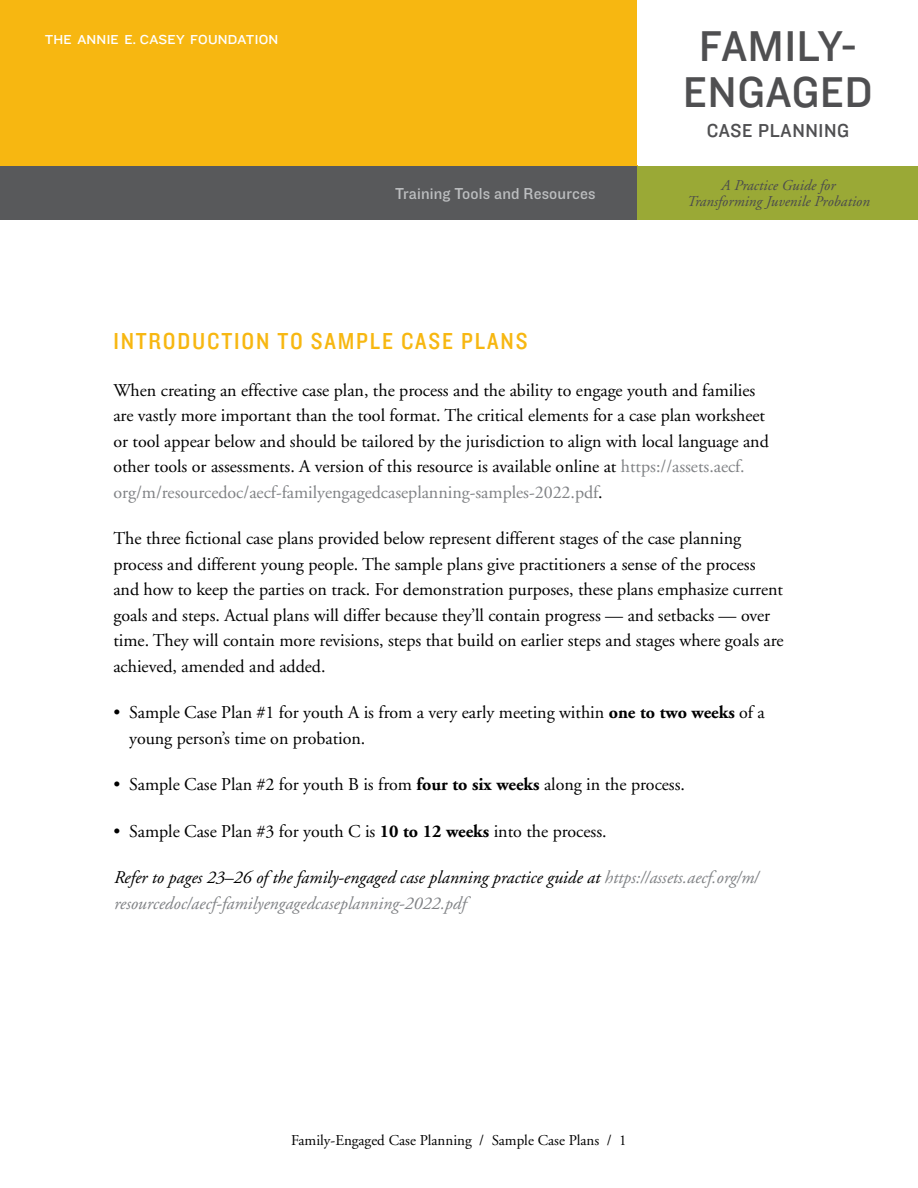
<style>
.page{position:relative;width:918px;height:1188px;background:#fff}
.page>*{position:absolute;margin:0;border:0;box-sizing:border-box;transform-origin:0 0}
.t1{font:44.7px/45.8px "Knockout HTF31 Junior Middlewt";letter-spacing:.02em;color:#4f4f51;text-align:center}
.t2{font:24px "Knockout HTF30 Junior Welterwt";letter-spacing:.075em;color:#f7b711}
.t3{font:19.5px "Knockout HTF31 Junior Middlewt";letter-spacing:.03em;color:#4f4f51}
.t4{font:18px/25.5px "Adobe Garamond";color:#000}
.t5{font:italic 18px/25.5px "Adobe Garamond";color:#808285}
.t6{font:16.5px "Knockout HTF31 Junior Middlewt";letter-spacing:.01em;color:#bcbec0}
.t7{font:italic 15px/16.5px "Adobe Garamond";letter-spacing:.005em;color:#4a4a4d;text-align:center}
.t8{font:15px "Adobe Garamond";color:#000}
.t9{font:13.5px "Knockout HTF32 Junior Cruiserwt";letter-spacing:.015em;color:#fff}
.s1{font-family:"Interstate";font-size:12.45px}
.s2{color:#808285}
.s3{font-weight:700}
.s4{color:#000}
</style>
<div class="page">
<div style="left:0;top:0;width:638px;height:176px;background:#f7b711"></div>
<div style="left:0;top:166px;width:638px;height:54px;background:#58595b"></div>
<div style="left:638px;top:166px;width:280px;height:54px;background:#9aa936"></div>
<p class="t9" style="left:45px;top:32px;width:235px">THE ANNIE E<span class="s1">.</span> CASEY FOUNDATION</p>
<p class="t6" style="left:395px;top:185px;width:202px">Training Tools and Resources</p>
<h1 class="t1" style="left:683px;top:25px;width:191px">FAMILY-<br>ENGAGED</h1>
<p class="t3" style="left:707px;top:120px;width:144px">CASE PLANNING</p>
<p class="t7" style="left:687px;top:177px;width:184px">A Practice Guide for<br>Transforming Juvenile Probation</p>
<h2 class="t2" style="left:113px;top:329px;width:416px">INTRODUCTION TO SAMPLE CASE PLANS</h2>
<p class="t4" style="left:113px;top:378px;width:657px">When creating an effective case plan, the process and the ability to engage youth and families are vastly more important than the tool format. The critical elements for a case plan worksheet or tool appear below and should be tailored by the jurisdiction to align with local language and other tools or assessments. A version of this resource is available online at <span class="s2">https://assets.aecf. org/m/resourcedoc/aecf-familyengagedcaseplanning-samples-2022.pdf</span>.</p>
<p class="t4" style="left:113px;top:526px;width:672px">The three fictional case plans provided below represent different stages of the case planning process and different young people. The sample plans give practitioners a sense of the process and how to keep the parties on track. For demonstration purposes, these plans emphasize current goals and steps. Actual plans will differ because they’ll contain progress — and setbacks — over time. They will contain more revisions, steps that build on earlier steps and stages where goals are achieved, amended and added.</p>
<p class="t4" style="left:129px;top:700px;width:637px;text-indent:-16px">• Sample Case Plan #1 for youth A is from a very early meeting within <span class="s3">one to two weeks</span> of a young person’s time on probation.</p>
<p class="t4" style="left:113px;top:772px;width:573px">• Sample Case Plan #2 for youth B is from <span class="s3">four to six weeks</span> along in the process.</p>
<p class="t4" style="left:113px;top:819px;width:495px">• Sample Case Plan #3 for youth C is <span class="s3">10 to 12 weeks</span> into the process.</p>
<p class="t5" style="left:113px;top:865px;width:646px"><span class="s4">Refer to pages 23–26 of the family-engaged case planning practice guide at</span> https://assets.aecf.org/m/ resourcedoc/aecf-familyengagedcaseplanning-2022.pdf</p>
<p class="t8" style="left:291px;top:1132px;width:337px">Family-Engaged Case Planning / Sample Case Plans / 1</p>
</div>
